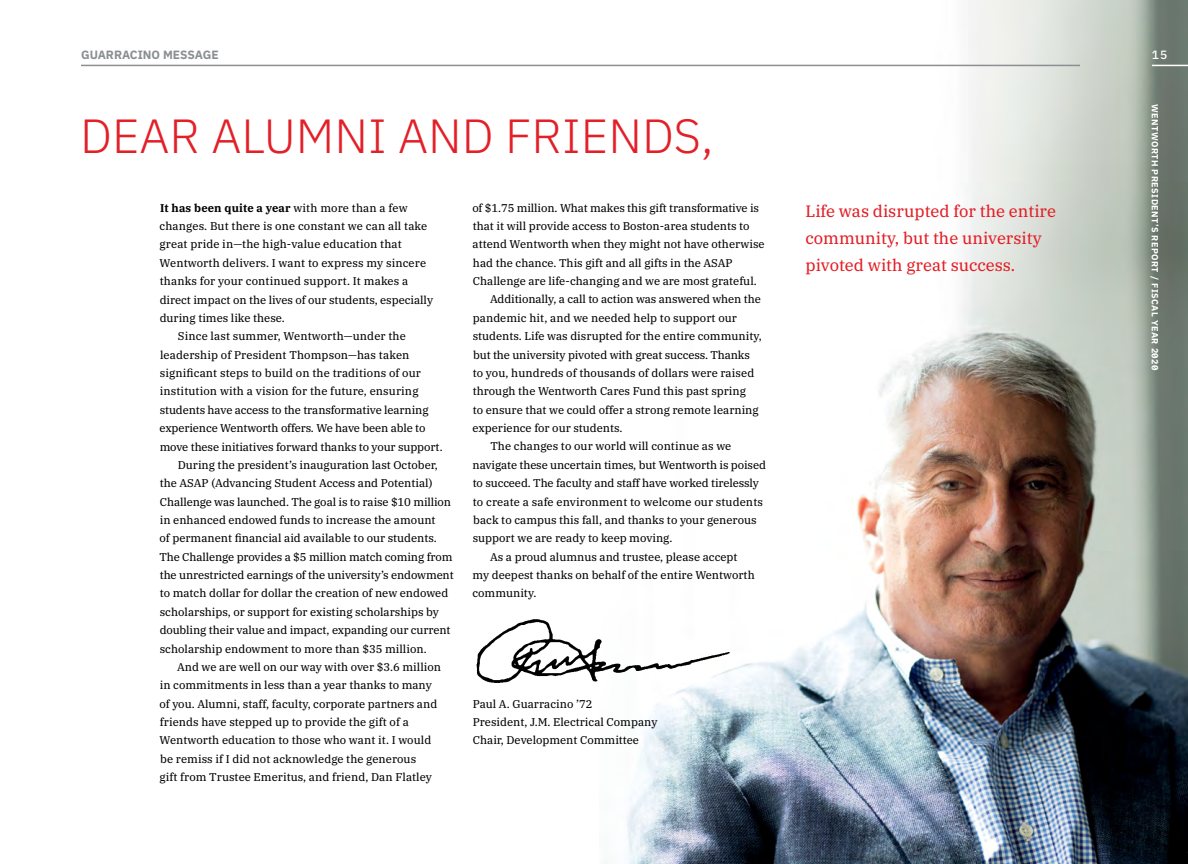
<style>
.page{position:relative;width:1188px;height:864px;background:#fff}
.page>*{position:absolute;margin:0;border:0;box-sizing:border-box;transform-origin:0 0}
.t1{font:300 48px "IBM Plex Sans";color:#e31f27}
.t2{font:16.5px/27px "IBM Plex Serif Text";color:#e31f27}
.t3{font:700 12px "IBM Plex Sans";color:#8b8f91}
.t4{font:500 12px "IBM Plex Sans";color:#fff}
.t5{font:11.25px/18.3px "IBM Plex Serif Text";color:#000}
.t6{font:700 11.25px "IBM Plex Serif";letter-spacing:.01em;color:#000}
.t7{font:700 9px "IBM Plex Sans";letter-spacing:.05em;color:#fff}
.s1{font-family:"IBM Plex Serif Text";font-weight:400}
</style>
<div class="page">
<img style="left:600px;top:0;width:588px;height:864px">
<img style="left:476px;top:614px;width:293px;height:73px">
<hr style="left:81px;top:65px;width:999px;height:1px;background:#8b8f91">
<hr style="left:1152px;top:65px;width:36px;height:1px;background:#fff">
<p class="t3" style="left:81px;top:45px;width:139px">GUARRACINO MESSAGE</p>
<h1 class="t1" style="left:80px;top:100px;width:635px">DEAR ALUMNI AND FRIENDS,</h1>
<p class="t6" style="left:160px;top:199px;width:249px">It has been quite a year <span class="s1">with more than a few</span></p>
<p class="t5" style="left:159px;top:216px;width:269px">changes. But there is one constant we can all take</p>
<p class="t5" style="left:160px;top:234px;width:244px">great pride in—the high-value education that</p>
<p class="t5" style="left:160px;top:253px;width:268px">Wentworth delivers. I want to express my sincere</p>
<p class="t5" style="left:160px;top:271px;width:250px">thanks for your continued support. It makes a</p>
<p class="t5" style="left:160px;top:289px;width:275px">direct impact on the lives of our students, especially</p>
<p class="t5" style="left:160px;top:308px;width:127px">during times like these.</p>
<p class="t5" style="left:178px;top:326px;width:229px">Since last summer, Wentworth—under the</p>
<p class="t5" style="left:160px;top:345px;width:251px">leadership of President Thompson—has taken</p>
<p class="t5" style="left:160px;top:363px;width:263px">significant steps to build on the traditions of our</p>
<p class="t5" style="left:160px;top:381px;width:260px">institution with a vision for the future, ensuring</p>
<p class="t5" style="left:160px;top:400px;width:270px">students have access to the transformative learning</p>
<p class="t5" style="left:159px;top:418px;width:267px">experience Wentworth offers. We have been able to</p>
<p class="t5" style="left:160px;top:436px;width:284px">move these initiatives forward thanks to your support.</p>
<p class="t5" style="left:178px;top:455px;width:262px">During the president’s inauguration last October,</p>
<p class="t5" style="left:160px;top:473px;width:274px">the ASAP (Advancing Student Access and Potential)</p>
<p class="t5" style="left:160px;top:492px;width:293px">Challenge was launched. The goal is to raise $10 million</p>
<p class="t5" style="left:160px;top:510px;width:277px">in enhanced endowed funds to increase the amount</p>
<p class="t5" style="left:159px;top:528px;width:279px">of permanent financial aid available to our students.</p>
<p class="t5" style="left:159px;top:547px;width:295px">The Challenge provides a $5 million match coming from</p>
<p class="t5" style="left:160px;top:565px;width:296px">the unrestricted earnings of the university’s endowment</p>
<p class="t5" style="left:160px;top:583px;width:290px">to match dollar for dollar the creation of new endowed</p>
<p class="t5" style="left:160px;top:602px;width:281px">scholarships, or support for existing scholarships by</p>
<p class="t5" style="left:160px;top:620px;width:293px">doubling their value and impact, expanding our current</p>
<p class="t5" style="left:160px;top:639px;width:268px">scholarship endowment to more than $35 million.</p>
<p class="t5" style="left:177px;top:657px;width:265px">And we are well on our way with over $3.6 million</p>
<p class="t5" style="left:160px;top:675px;width:273px">in commitments in less than a year thanks to many</p>
<p class="t5" style="left:159px;top:694px;width:279px">of you. Alumni, staff, faculty, corporate partners and</p>
<p class="t5" style="left:160px;top:712px;width:250px">friends have stepped up to provide the gift of a</p>
<p class="t5" style="left:160px;top:730px;width:273px">Wentworth education to those who want it. I would</p>
<p class="t5" style="left:160px;top:749px;width:258px">be remiss if I did not acknowledge the generous</p>
<p class="t5" style="left:160px;top:767px;width:274px">gift from Trustee Emeritus, and friend, Dan Flatley</p>
<p class="t5" style="left:472px;top:198px;width:288px">of $1.75 million. What makes this gift transformative is</p>
<p class="t5" style="left:473px;top:216px;width:279px">that it will provide access to Boston-area students to</p>
<p class="t5" style="left:473px;top:234px;width:294px">attend Wentworth when they might not have otherwise</p>
<p class="t5" style="left:473px;top:253px;width:261px">had the chance. This gift and all gifts in the ASAP</p>
<p class="t5" style="left:473px;top:271px;width:286px">Challenge are life-changing and we are most grateful.</p>
<p class="t5" style="left:490px;top:289px;width:272px">Additionally, a call to action was answered when the</p>
<p class="t5" style="left:473px;top:308px;width:266px">pandemic hit, and we needed help to support our</p>
<p class="t5" style="left:473px;top:326px;width:290px">students. Life was disrupted for the entire community,</p>
<p class="t5" style="left:473px;top:344px;width:278px">but the university pivoted with great success. Thanks</p>
<p class="t5" style="left:473px;top:363px;width:283px">to you, hundreds of thousands of dollars were raised</p>
<p class="t5" style="left:473px;top:381px;width:275px">through the Wentworth Cares Fund this past spring</p>
<p class="t5" style="left:473px;top:400px;width:288px">to ensure that we could offer a strong remote learning</p>
<p class="t5" style="left:472px;top:418px;width:152px">experience for our students.</p>
<p class="t5" style="left:490px;top:436px;width:242px">The changes to our world will continue as we</p>
<p class="t5" style="left:473px;top:455px;width:295px">navigate these uncertain times, but Wentworth is poised</p>
<p class="t5" style="left:473px;top:473px;width:288px">to succeed. The faculty and staff have worked tirelessly</p>
<p class="t5" style="left:473px;top:491px;width:292px">to create a safe environment to welcome our students</p>
<p class="t5" style="left:473px;top:510px;width:285px">back to campus this fall, and thanks to your generous</p>
<p class="t5" style="left:473px;top:528px;width:201px">support we are ready to keep moving.</p>
<p class="t5" style="left:490px;top:547px;width:249px">As a proud alumnus and trustee, please accept</p>
<p class="t5" style="left:473px;top:565px;width:284px">my deepest thanks on behalf of the entire Wentworth</p>
<p class="t5" style="left:472px;top:583px;width:65px">community.</p>
<p class="t5" style="left:473px;top:694px;width:186px">Paul A. Guarracino ’72<br>President, J.M. Electrical Company<br>Chair, Development Committee</p>
<h2 class="t2" style="left:806px;top:196px;width:252px">Life was disrupted for the entire community, but the university pivoted with great success.</h2>
<p class="t4" style="left:1152px;top:45px;width:17px">15</p>
<p class="t7" style="left:1162px;top:104px;width:268px;rotate:90deg">WENTWORTH PRESIDENT’S REPORT / FISCAL YEAR 2020</p>
</div>
